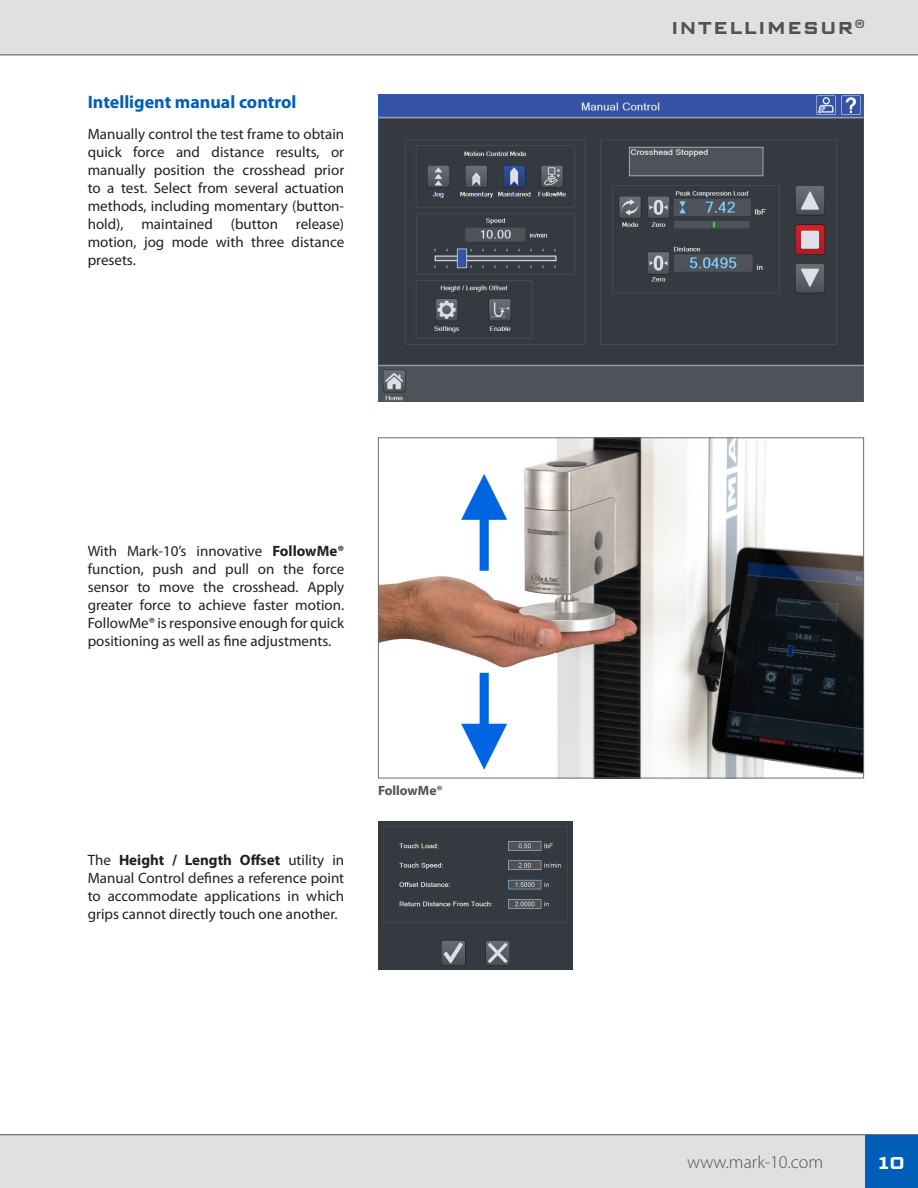
<style>
.page{position:relative;width:918px;height:1188px;background:#fff}
.page>*{position:absolute;margin:0;border:0;box-sizing:border-box;transform-origin:0 0}
.page_header{font:700 18px "Myriad Pro";color:#005eb8}
.t1{font:300 18px "Myriad Pro";color:#525252}
.section-header-maste{font:700 18px "Bank Sans Caps EFEL";letter-spacing:.13em;color:#525252}
.t2{font:700 18px "Bank Sans Caps EFEL";color:#fff}
.body_text{font:15px/18px "Myriad Pro";color:#231f20;text-align:justify}
.img_caption{font:700 13.5px "Myriad Pro";color:#525252}
.s1{font-weight:700}
</style>
<div class="page">
<div style="left:0;top:1134px;width:918px;height:54px;background:#e0e0e0"></div>
<div style="left:0;top:0;width:918px;height:55px;background:#e0e0e0"></div>
<div style="left:865px;top:1135px;width:53px;height:53px;background:#005eb8"></div>
<hr style="left:0;top:55px;width:918px;height:1px;background:#525252">
<img style="left:378px;top:94px;width:486px;height:308px">
<img style="left:380px;top:439px;width:482px;height:337px">
<img style="left:378px;top:822px;width:194px;height:148px">
<p class="page_header" style="left:88px;top:90px;width:210px">Intelligent manual control</p>
<p class="body_text" style="left:88px;top:125px;width:258px">Manually control the test frame to obtain quick force and distance results, or manually position the crosshead prior to a test. Select from several actuation methods, including momentary (button&shy;hold), maintained (button release) motion, jog mode with three distance presets.</p>
<p class="body_text" style="left:88px;top:542px;width:258px">With Mark-10’s innovative <span class="s1">FollowMe® </span>function, push and pull on the force sensor to move the crosshead. Apply greater force to achieve faster motion.<br>FollowMe® is responsive enough for quick positioning as well as fine adjustments.</p>
<p class="body_text" style="left:88px;top:851px;width:258px">The <span class="s1">Height / Length Offset</span> utility in Manual Control defines a reference point to accommodate applications in which grips cannot directly touch one another.</p>
<p class="img_caption" style="left:378px;top:782px;width:66px">FollowMe®</p>
<p class="section-header-maste" style="left:672px;top:18px;width:194px">INTELLIMESUR®</p>
<p class="t1" style="left:687px;top:1151px;width:137px">www.mark-10.com</p>
<p class="t2" style="left:878px;top:1152px;width:28px">10</p>
</div>
